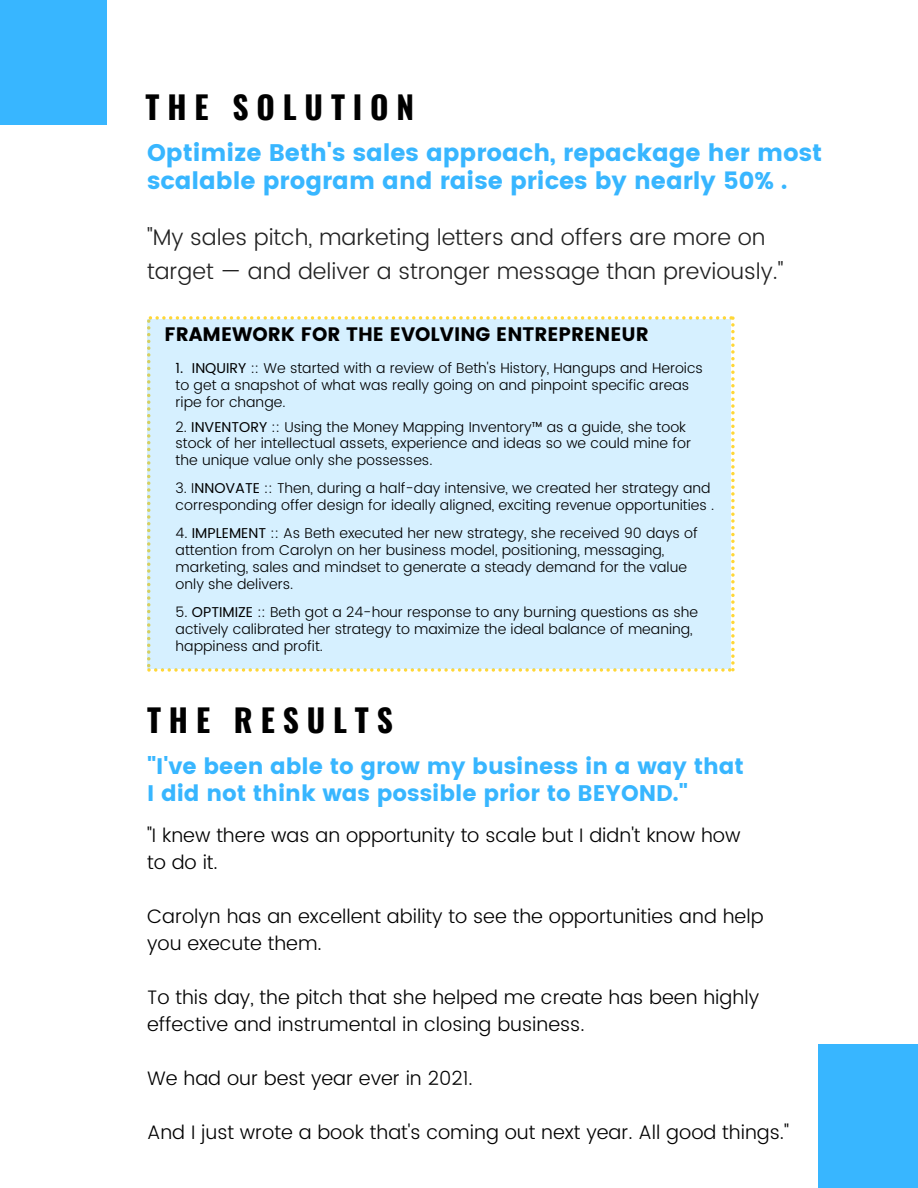
<style>
.page{position:relative;width:918px;height:1188px;background:#fff}
.page>*{position:absolute;margin:0;border:0;box-sizing:border-box;transform-origin:0 0}
.t1{font:700 31.5px "Oswald";letter-spacing:.25em;color:#000}
.t2{font:24px/28.2px "Poppins";color:#38b6ff}
.t3{font:300 22.5px/33.8px "Poppins";color:#222}
.t4{font:22.5px/27px "Poppins";color:#38b6ff}
.t5{font:300 19.5px/27px "Poppins";color:#000}
.t6{font:19.5px "Poppins";color:#000}
.t7{font:300 14.25px/16.8px "Poppins";color:#000}
.s1{font-weight:400}
</style>
<div class="page">
<div style="left:0;top:0;width:106px;height:125px;background:#38b6ff"></div>
<div style="left:819px;top:1044px;width:99px;height:144px;background:#38b6ff"></div>
<svg style="left:147px;top:316px;width:588px;height:356px"></svg>
<div style="left:147px;top:319px;width:584px;height:350px;background:#d6f0ff"></div>
<h1 class="t1" style="left:146px;top:82px;width:270px">THE SOLUTION</h1>
<h2 class="t2" style="left:147px;top:138px;width:677px">Optimize Beth's sales approach, repackage her most scalable program and raise prices by nearly 50% .</h2>
<h3 class="t3" style="left:147px;top:220px;width:638px">"My sales pitch, marketing letters and offers are more on target — and deliver a stronger message than previously."</h3>
<h3 class="t6" style="left:164px;top:323px;width:486px">FRAMEWORK FOR THE EVOLVING ENTREPRENEUR</h3>
<p class="t7" style="left:176px;top:360px;width:529px"><span class="s1">1. INQUIRY</span> :: We started with a review of Beth's History, Hangups and Heroics to get a snapshot of what was really going on and pinpoint specific areas ripe for change.</p>
<p class="t7" style="left:176px;top:418px;width:517px">2. <span class="s1">INVENTORY</span> :: Using the Money Mapping Inventory™ as a guide, she took stock of her intellectual assets, experience and ideas so we could mine for the unique value only she possesses.</p>
<p class="t7" style="left:176px;top:480px;width:540px">3. I<span class="s1">NNOVATE</span> :: Then, during a half-day intensive, we created her strategy and corresponding offer design for ideally aligned, exciting revenue opportunities .</p>
<p class="t7" style="left:176px;top:525px;width:524px">4. <span class="s1">IMPLEMENT</span> :: As Beth executed her new strategy, she received 90 days of attention from Carolyn on her business model, positioning, messaging, marketing, sales and mindset to generate a steady demand for the value only she delivers.</p>
<p class="t7" style="left:176px;top:604px;width:524px">5. <span class="s1">OPTIMIZE</span> :: Beth got a 24-hour response to any burning questions as she actively calibrated her strategy to maximize the ideal balance of meaning, happiness and profit.</p>
<h1 class="t1" style="left:147px;top:695px;width:247px">THE RESULTS</h1>
<h3 class="t4" style="left:147px;top:753px;width:598px">"I've been able to grow my business in a way that<br>I did not think was possible prior to BEYOND."</h3>
<h3 class="t5" style="left:147px;top:822px;width:595px">"I knew there was an opportunity to scale but I didn't know how to do it.</h3>
<h3 class="t5" style="left:147px;top:903px;width:618px">Carolyn has an excellent ability to see the opportunities and help you execute them.</h3>
<h3 class="t5" style="left:147px;top:984px;width:614px">To this day, the pitch that she helped me create has been highly effective and instrumental in closing business.</h3>
<h3 class="t5" style="left:147px;top:1065px;width:327px">We had our best year ever in 2021.</h3>
<h3 class="t5" style="left:147px;top:1119px;width:644px">And I just wrote a book that's coming out next year. All good things."</h3>
</div>
